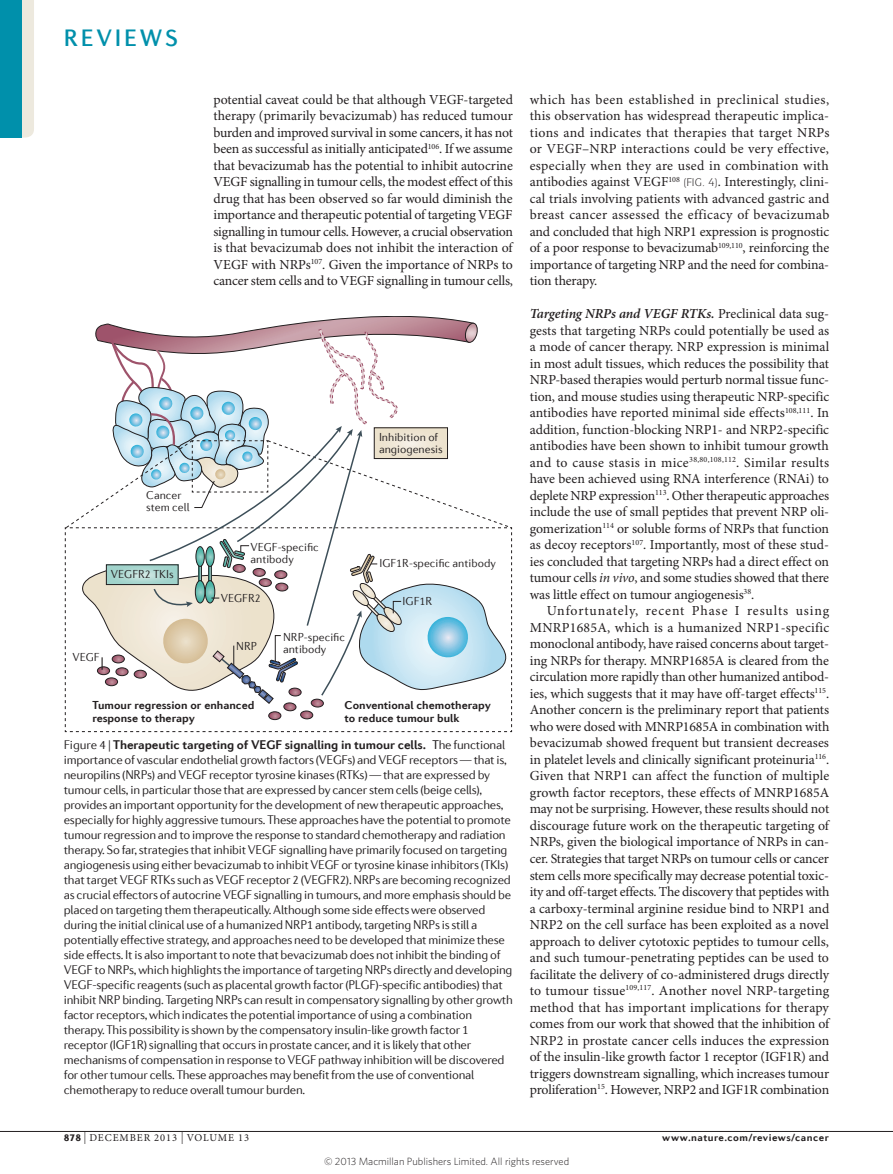
<style>
.page{position:relative;width:893px;height:1174px;background:#fff}
.page>*{position:absolute;margin:0;border:0;box-sizing:border-box;transform-origin:0 0}
.t1{font:500 24px "Diverda Sans Com";letter-spacing:.115em;color:#0090ab}
.bodyindent{font:13.8px/16.5px "Minion Pro";letter-spacing:-.015em;color:#231f20;text-align:justify}
.bodyfirst{font:13.8px/16.5px "Minion Pro";letter-spacing:-.01em;color:#231f20;text-align:justify}
.bodyfirst_inline{font:13.8px/16.5px "Minion Pro";letter-spacing:-.01em;color:#231f20;text-align:justify}
.figurecaptionnorule{font:300 12.75px/15px "Diverda Sans Com";letter-spacing:-.02em;color:#231f20}
.t2{font:300 11.7px/12.5px "Diverda Sans Com";color:#231f20}
.t3{font:700 11.7px/12.5px "Diverda Sans Com";color:#231f20}
.t4{font:300 10.5px "Whitney";color:#231f20}
.t5{font:700 10.5px "Diverda Sans Com";letter-spacing:.045em;color:#231f20}
.t6{font:10.5px "Minion Pro";letter-spacing:.085em;color:#231f20}
.s1{font-weight:600;font-style:italic}
.s2{font-style:italic}
.s3{font-weight:700}
.s4{font-weight:400}
.s5{font-family:"Diverda Sans Com";font-weight:900}
.s6{font-size:12px}
</style>
<div class="page">
<svg style="left:65px;top:316px;width:447px;height:416px"></svg>
<hr style="left:0;top:1131px;width:893px;height:1px;background:#231f20">
<svg style="left:21px;top:0;width:13px;height:138px;background:#dae2da"></svg>
<div style="left:0;top:0;width:21px;height:138px;background:#0090ab"></div>
<h1 class="t1" style="left:64px;top:24px;width:116px">REVIEWS</h1>
<p class="bodyfirst" style="left:213px;top:92px;width:301px">potential caveat could be that although VEGF-targeted therapy (primarily bevacizumab) has reduced tumour burden and improved survival in some cancers, it has not been as successful as initially anticipated<sup>106</sup>. If we assume that bevacizumab has the potential to inhibit autocrine VEGF signalling in tumour cells, the modest effect of this drug that has been observed so far would diminish the importance and therapeutic potential of targeting VEGF signalling in tumour cells. However, a crucial observation is that bevacizumab does not inhibit the interaction of VEGF with NRPs<sup>107</sup>. Given the importance of NRPs to cancer stem cells and to VEGF signalling in tumour cells,</p>
<p class="bodyfirst" style="left:530px;top:92px;width:301px">which has been established in preclinical studies, this observation has widespread therapeutic implica&shy;tions and indicates that therapies that target NRPs or VEGF–NRP interactions could be very effective, especially when they are used in combination with antibodies against VEGF<sup>108</sup></p>
<p class="bodyfirst" style="left:530px;top:174px;width:301px;text-indent:178px">✔ . Interestingly, clini&shy;cal trials involving patients with advanced gastric and breast cancer assessed the efficacy of bevacizumab and concluded that high NRP1 expression is prognostic of a poor response to bevacizumab<sup>109,110</sup>, reinforcing the importance of targeting NRP and the need for combina&shy;tion therapy.</p>
<p class="bodyfirst_inline" style="left:530px;top:306px;width:301px"><span class="s1">Targeting NRPs and VEGF RTKs.</span> Preclinical data sug&shy;gests that targeting NRPs could potentially be used as a mode of cancer therapy. NRP expression is minimal in most adult tissues, which reduces the possibility that NRP-based therapies would perturb normal tissue func&shy;tion, and mouse studies using therapeutic NRP-specific antibodies have reported minimal side effects<sup>108,111</sup>. In addition, function-blocking NRP1- and NRP2‑specific antibodies have been shown to inhibit tumour growth and to cause stasis in mice<sup>38,80,108,112</sup>. Similar results have been achieved using RNA interference (RNAi) to deplete NRP expression<sup>113</sup>. Other therapeutic approaches include the use of small peptides that prevent NRP oli&shy;gomerization<sup>114</sup> or soluble forms of NRPs that function as decoy receptors<sup>107</sup>. Importantly, most of these stud&shy;ies concluded that targeting NRPs had a direct effect on tumour cells <span class="s2">in vivo</span>, and some studies showed that there was little effect on tumour angiogenesis<sup>38</sup>.</p>
<p class="bodyindent" style="left:530px;top:603px;width:301px;text-indent:17px">Unfortunately, recent Phase I results using MNRP1685A, which is a humanized NRP1‑specific monoclonal antibody, have raised concerns about target&shy;ing NRPs for therapy. MNRP1685A is cleared from the circulation more rapidly than other humanized antibod&shy;ies, which suggests that it may have off-target effects<sup>115</sup>.<br>Another concern is the preliminary report that patients who were dosed with MNRP1685A in combination with bevacizumab showed frequent but transient decreases in platelet levels and clinically significant proteinuria<sup>116</sup>.<br>Given that NRP1 can affect the function of multiple growth factor receptors, these effects of MNRP1685A may not be surprising. However, these results should not discourage future work on the therapeutic targeting of NRPs, given the biological importance of NRPs in can&shy;cer. Strategies that target NRPs on tumour cells or cancer stem cells more specifically may decrease potential toxic&shy;ity and off-target effects. The discovery that peptides with a carboxy‑terminal arginine residue bind to NRP1 and NRP2 on the cell surface has been exploited as a novel approach to deliver cytotoxic peptides to tumour cells, and such tumour-penetrating peptides can be used to facilitate the delivery of co‑administered drugs directly to tumour tissue<sup>109,117</sup>. Another novel NRP-targeting method that has important implications for therapy comes from our work that showed that the inhibition of NRP2 in prostate cancer cells induces the expression of the insulin-like growth factor 1 receptor (IGF1R) and triggers downstream signalling, which increases tumour proliferation<sup>15</sup>. However, NRP2 and IGF1R combination</p>
<p class="t2" style="left:379px;top:430px;width:65px">Inhibition of angiogenesis</p>
<p class="t2" style="left:146px;top:488px;width:45px">Cancer stem cell</p>
<p class="t2" style="left:250px;top:540px;width:70px">VEGF-specific antibody</p>
<p class="t2" style="left:379px;top:557px;width:118px">IGF1R-specific antibody</p>
<p class="t2" style="left:111px;top:568px;width:64px">VEGFR2 TKIs</p>
<p class="t2" style="left:221px;top:592px;width:42px">VEGFR2</p>
<p class="t2" style="left:403px;top:595px;width:31px">IGF1R</p>
<p class="t2" style="left:283px;top:630px;width:63px">NRP-specific antibody</p>
<p class="t2" style="left:236px;top:640px;width:22px">NRP</p>
<p class="t2" style="left:72px;top:650px;width:29px">VEGF</p>
<p class="t3" style="left:92px;top:699px;width:164px">Tumour regression or enhanced response to therapy</p>
<p class="t3" style="left:345px;top:699px;width:148px">Conventional chemotherapy to reduce tumour bulk</p>
<p class="figurecaptionnorule" style="left:64px;top:737px;width:451px">Figure 4 | <span class="s3">Therapeutic targeting of VEGF signalling in tumour cells.</span> <span class="s4">T</span>he functional importance of vascular endothelial growth factors (VEGFs) and VEGF receptors — that is, neuropilins (NRPs) and VEGF receptor tyrosine kinases (RTKs) — that are expressed by tumour cells, in particular those that are expressed by cancer stem cells (beige cells), provides an important opportunity for the development of new therapeutic approaches, especially for highly aggressive tumours. These approaches have the potential to promote tumour regression and to improve the response to standard chemotherapy and radiation therapy. So far, strategies that inhibit VEGF signalling have primarily focused on targeting angiogenesis using either bevacizumab to inhibit VEGF or tyrosine kinase inhibitors (TKIs) that target VEGF RTKs such as VEGF receptor 2 (VEGFR2). NRPs are becoming recognized as crucial effectors of autocrine VEGF signalling in tumours, and more emphasis should be placed on targeting them therapeutically. Although some side effects were observed during the initial clinical use of a humanized NRP1 antibody, targeting NRPs is still a potentially effective strategy, and approaches need to be developed that minimize these side effects. It is also important to note that bevacizumab does not inhibit the binding of VEGF to NRPs, which highlights the importance of targeting NRPs directly and developing VEGF-specific reagents (such as placental growth factor (PLGF)-specific antibodies) that inhibit NRP binding. Targeting NRPs can result in compensatory signalling by other growth factor receptors, which indicates the potential importance of using a combination therapy. This possibility is shown by the compensatory insulin-like growth factor 1 receptor (IGF1R) signalling that occurs in prostate cancer, and it is likely that other mechanisms of compensation in response to VEGF pathway inhibition will be discovered for other tumour cells. These approaches may benefit from the use of conventional chemotherapy to reduce overall tumour burden.</p>
<p class="t6" style="left:64px;top:1131px;width:187px"><span class="s5">878</span> <span class="s6">|</span> DECEMBER 2013 <span class="s6">|</span> VOLUME 13</p>
<p class="t5" style="left:662px;top:1130px;width:168px">www.nature.com/reviews/cancer</p>
<p class="t4" style="left:324px;top:1154px;width:247px">© 2013 Macmillan Publishers Limited. All rights reserved</p>
</div>
